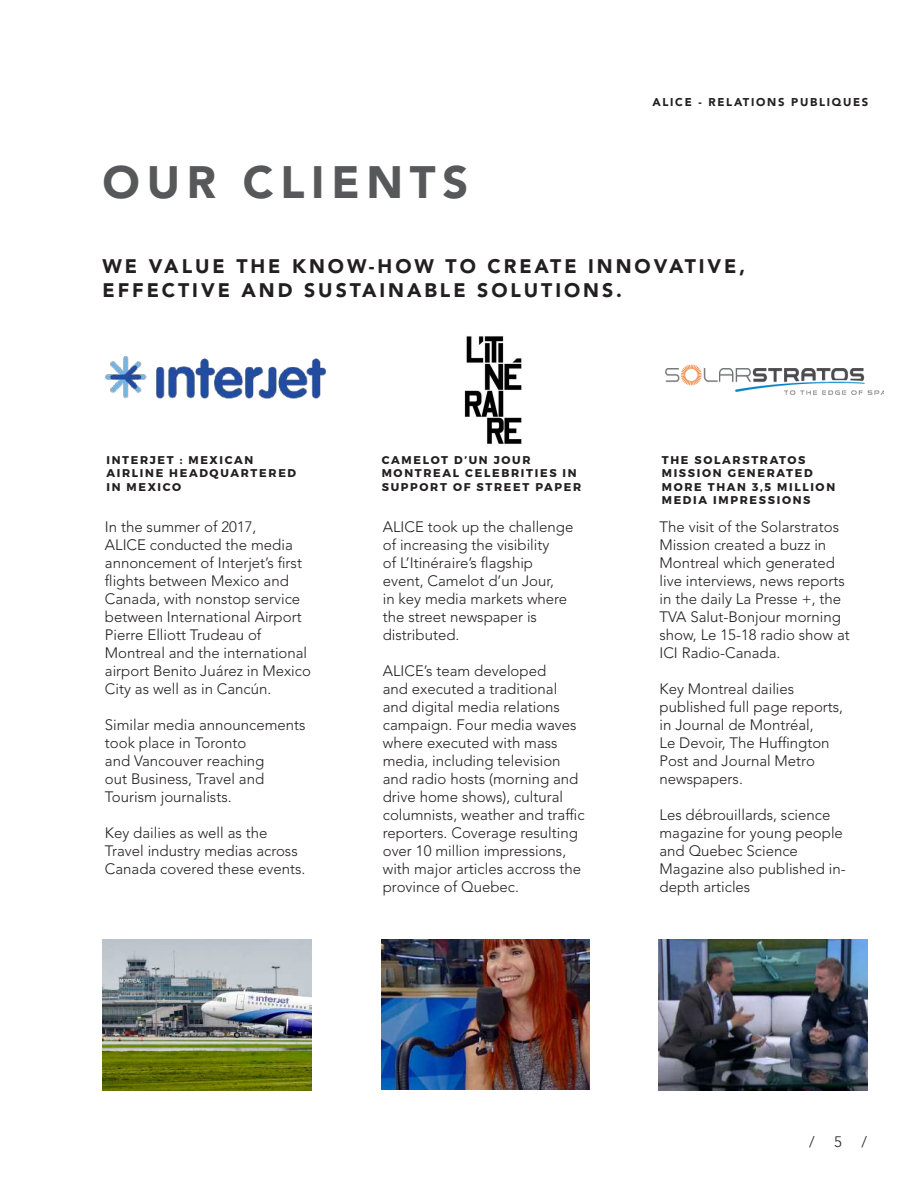
<style>
.page{position:relative;width:918px;height:1188px;background:#fff}
.page>*{position:absolute;margin:0;border:0;box-sizing:border-box;transform-origin:0 0}
.t1{font:900 45px "Avenir LT Std";letter-spacing:.15em;color:#57585a}
.t2{font:900 19.5px/23.4px "Avenir LT Std";letter-spacing:.15em;color:#231f20}
.t3{font:300 15px/18px "Avenir LT Std";color:#231f20}
.t4{font:700 11.25px/13.5px "Montserrat";letter-spacing:.15em;color:#231f20}
.t5{font:900 11.25px "Avenir LT Std";letter-spacing:.15em;color:#231f20}
</style>
<div class="page">
<img style="left:464px;top:336px;width:58px;height:108px">
<img style="left:105px;top:357px;width:220px;height:42px">
<img style="left:665px;top:364px;width:219px;height:31px">
<img style="left:381px;top:940px;width:209px;height:150px">
<img style="left:103px;top:940px;width:209px;height:150px">
<img style="left:658px;top:940px;width:210px;height:150px">
<h1 class="t1" style="left:103px;top:155px;width:367px">OUR CLIENTS</h1>
<p class="t5" style="left:653px;top:96px;width:217px">ALICE - RELATIONS PUBLIQUES</p>
<h2 class="t2" style="left:103px;top:255px;width:644px">WE VALUE THE KNOW-HOW TO CREATE INNOVATIVE,<br>EFFECTIVE AND SUSTAINABLE SOLUTIONS.</h2>
<p class="t4" style="left:106px;top:453px;width:191px">INTERJET : MEXICAN<br>AIRLINE HEADQUARTERED<br>IN MEXICO</p>
<p class="t4" style="left:382px;top:453px;width:201px">CAMELOT D’UN JOUR<br>MONTREAL CELEBRITIES IN<br>SUPPORT OF STREET PAPER</p>
<p class="t4" style="left:662px;top:453px;width:175px">THE SOLARSTRATOS<br>MISSION GENERATED<br>MORE THAN 3,5 MILLION<br>MEDIA IMPRESSIONS</p>
<p class="t3" style="left:383px;top:518px;width:192px">ALICE took up the challenge of increasing the visibility<br>of L’Itinéraire’s flagship event, Camelot d’un Jour,<br>in key media markets where the street newspaper is distributed.</p>
<p class="t3" style="left:383px;top:662px;width:203px">ALICE’s team developed<br>and executed a traditional and digital media relations campaign. Four media waves where executed with mass media, including television and radio hosts (morning and drive home shows), cultural columnists, weather and traffic reporters. Coverage resulting over 10 million impressions, with major articles accross the province of Quebec.</p>
<p class="t3" style="left:105px;top:518px;width:208px">In the summer of 2017,<br>ALICE conducted the media annoncement of Interjet’s first flights between Mexico and<br>Canada, with nonstop service between International Airport<br>Pierre Elliott Trudeau of<br>Montreal and the international airport Benito Juárez in Mexico<br>City as well as in Cancún.</p>
<p class="t3" style="left:105px;top:716px;width:202px">Similar media announcements took place in Toronto<br>and Vancouver reaching<br>out Business, Travel and<br>Tourism journalists.</p>
<p class="t3" style="left:105px;top:824px;width:202px">Key dailies as well as the<br>Travel industry medias across<br>Canada covered these events.</p>
<p class="t3" style="left:660px;top:518px;width:192px">The visit of the Solarstratos<br>Mission created a buzz in<br>Montreal which generated live interviews, news reports in the daily La Presse +, the<br>TVA Salut-Bonjour morning show, Le 15-18 radio show at<br>ICI Radio-Canada.</p>
<p class="t3" style="left:660px;top:680px;width:185px">Key Montreal dailies published full page reports, in Journal de Montréal,<br>Le Devoir, The Huffington<br>Post and Journal Metro newspapers.</p>
<p class="t3" style="left:660px;top:806px;width:188px">Les débrouillards, science magazine for young people and Quebec Science<br>Magazine also published in&shy;depth articles</p>
<p class="t3" style="left:809px;top:1132px;width:7px">/</p>
<p class="t3" style="left:834px;top:1132px;width:9px">5</p>
<p class="t3" style="left:861px;top:1132px;width:7px">/</p>
</div>
